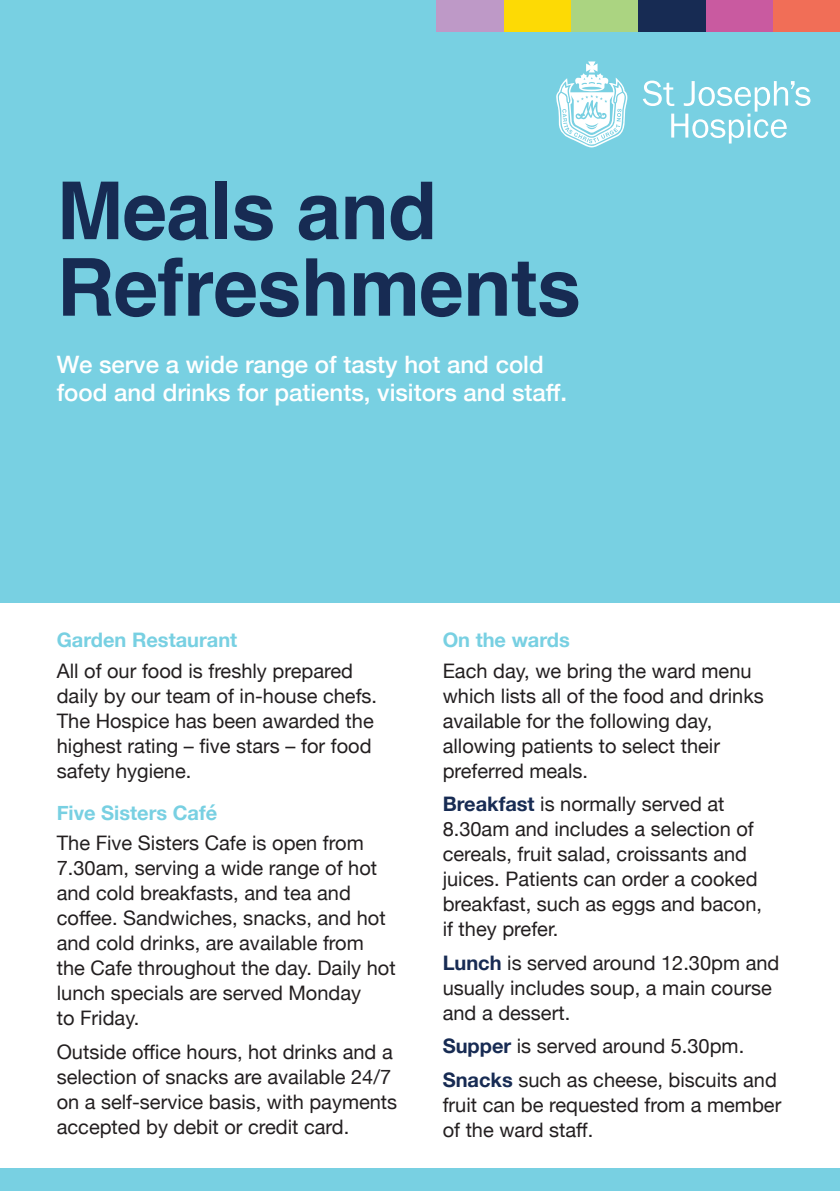
<style>
.page{position:relative;width:840px;height:1191px;background:#fff}
.page>*{position:absolute;margin:0;border:0;box-sizing:border-box;transform-origin:0 0}
.H1{font:700 80px/76.6px "Helvetica";letter-spacing:-.01em;color:#172b53}
.Standfirst{font:500 24px/28px "Helvetica Neue";color:#fff}
.Body{font:20px/25px "Helvetica Neue";color:#231f20}
.Sub_head_LIGHT_BLU{font:700 20px "Helvetica Neue";color:#78d0e2}
.s1{font-weight:700;color:#172b53}
</style>
<div class="page">
<div style="left:0;top:0;width:839px;height:602px;background:#78d0e2"></div>
<div style="left:772px;top:0;width:67px;height:32px;background:#f16e57"></div>
<div style="left:705px;top:0;width:67px;height:32px;background:#c95aa0"></div>
<div style="left:637px;top:0;width:68px;height:32px;background:#172b53"></div>
<div style="left:570px;top:0;width:67px;height:32px;background:#abd481"></div>
<div style="left:503px;top:0;width:67px;height:32px;background:#fdda05"></div>
<div style="left:436px;top:0;width:67px;height:32px;background:#be99c7"></div>
<svg style="left:642px;top:81px;width:168px;height:62px"></svg>
<svg style="left:556px;top:61px;width:71px;height:86px"></svg>
<div style="left:0;top:1168px;width:839px;height:23px;background:#78d0e2"></div>
<p class="H1" style="left:57px;top:174px;width:526px">Meals and<br>Refreshments</p>
<p class="Standfirst" style="left:57px;top:348px;width:511px">We serve a wide range of tasty hot and cold food and drinks for patients, visitors and staff.</p>
<p class="Sub_head_LIGHT_BLU" style="left:57px;top:624px;width:182px">Garden Restaurant</p>
<p class="Body" style="left:57px;top:659px;width:322px">All of our food is freshly prepared daily by our team of in-house chefs.<br>The Hospice has been awarded the highest rating – five stars – for food safety hygiene.</p>
<p class="Sub_head_LIGHT_BLU" style="left:57px;top:797px;width:162px">Five Sisters Café</p>
<p class="Body" style="left:57px;top:832px;width:340px">The Five Sisters Cafe is open from<br>7.30am, serving a wide range of hot and cold breakfasts, and tea and coffee. Sandwiches, snacks, and hot and cold drinks, are available from the Cafe throughout the day. Daily hot lunch specials are served Monday<br>to Friday.</p>
<p class="Body" style="left:57px;top:1040px;width:342px">Outside office hours, hot drinks and a selection of snacks are available 24/7 on a self-service basis, with payments accepted by debit or credit card.</p>
<p class="Sub_head_LIGHT_BLU" style="left:442px;top:624px;width:129px">On the wards</p>
<p class="Body" style="left:442px;top:659px;width:322px">Each day, we bring the ward menu which lists all of the food and drinks available for the following day, allowing patients to select their preferred meals.</p>
<p class="Body" style="left:442px;top:792px;width:320px"><span class="s1">Breakfast</span> is normally served at<br>8.30am and includes a selection of cereals, fruit salad, croissants and juices. Patients can order a cooked breakfast, such as eggs and bacon, if they prefer.</p>
<p class="Body" style="left:442px;top:951px;width:338px"><span class="s1">Lunch</span> is served around 12.30pm and usually includes soup, a main course and a dessert.</p>
<p class="Body" style="left:442px;top:1034px;width:303px"><span class="s1">Supper</span> is served around 5.30pm.</p>
<p class="Body" style="left:442px;top:1068px;width:340px"><span class="s1">Snacks</span> such as cheese, biscuits and fruit can be requested from a member of the ward staff.</p>
</div>
